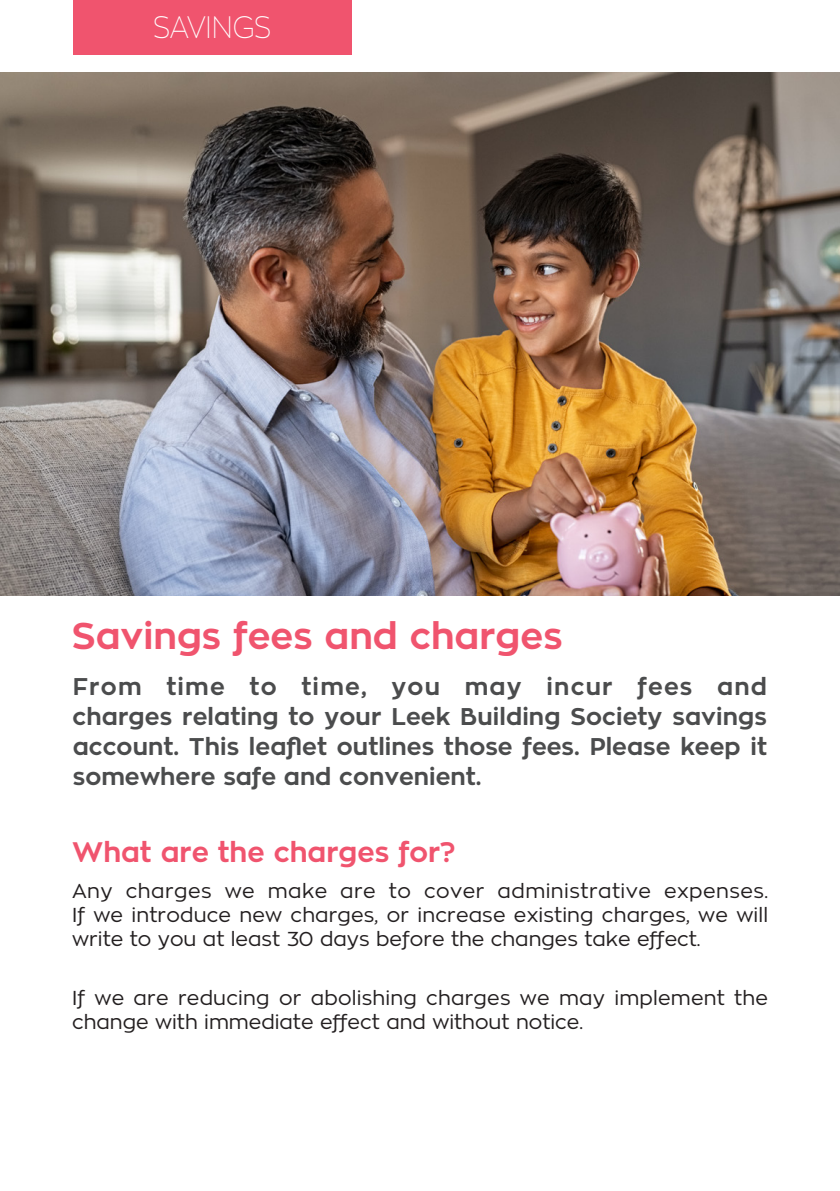
<style>
.page{position:relative;width:840px;height:1191px;background:#fff}
.page>*{position:absolute;margin:0;border:0;box-sizing:border-box;transform-origin:0 0}
.heading_inside{font:700 37px "Zona Pro";color:#f0546e}
.t1{font:100 30.8px "Zona Pro";color:#fff;scale:.89 1}
.Subheading{font:700 28px "Zona Pro";color:#f0546e}
.t2{font:700 24px/30px "Zona Pro";color:#4b4c4d;text-align:justify}
.Bodytext_inside{font:20px/24px "Zona Pro";color:#231f20;text-align:justify}
</style>
<div class="page">
<div style="left:73px;top:0;width:278px;height:55px;background:#f0546e"></div>
<img style="left:0;top:72px;width:839px;height:523px">
<p class="t1" style="left:153px;top:7px;width:134px">SAVINGS</p>
<p class="heading_inside" style="left:72px;top:611px;width:492px">Savings fees and charges</p>
<p class="t2" style="left:72px;top:671px;width:695px">From time to time, you may incur fees and charges relating to your Leek Building Society savings account. This leaflet outlines those fees. Please keep it somewhere safe and convenient.</p>
<p class="Subheading" style="left:72px;top:834px;width:384px">What are the charges for?</p>
<p class="Bodytext_inside" style="left:72px;top:878px;width:697px">Any charges we make are to cover administrative expenses.<br>If we introduce new charges, or increase existing charges, we will write to you at least 30 days before the changes take effect.</p>
<p class="Bodytext_inside" style="left:72px;top:986px;width:697px">If we are reducing or abolishing charges we may implement the change with immediate effect and without notice.</p>
</div>
